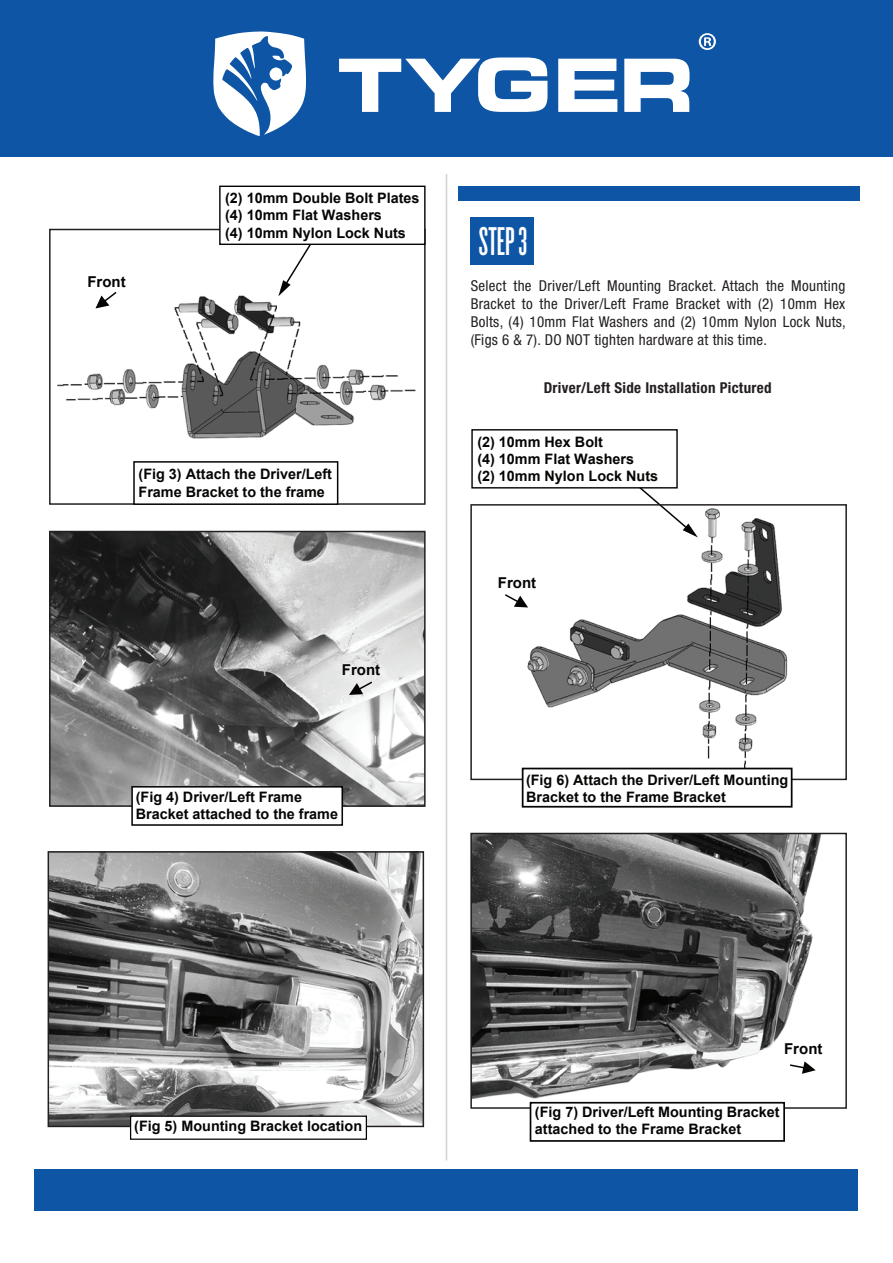
<style>
.page{position:relative;width:893px;height:1263px;background:#fff}
.page>*{position:absolute;margin:0;border:0;box-sizing:border-box;transform-origin:0 0}
.t1{font:41.85px "Knockout HTF46 Flyweight";color:#fff}
.t2{font:condensed 15px/18px "Helvetica Neue LT Std";letter-spacing:.02em;color:#231f20;text-align:justify}
.t3{font:700 condensed 15px "Helvetica Neue LT Std";letter-spacing:.02em;color:#231f20}
.t4{font:700 15px "Arial";color:#040503}
.t5{font:700 14.4px/17.2px "Arial";color:#050504}
</style>
<div class="page">
<div style="left:35px;top:1169px;width:823px;height:41px;background:#0e55a5"></div>
<hr style="left:446px;top:174px;width:1px;height:986px;background:#d1d2d4">
<div style="left:0;top:0;width:893px;height:157px;background:#0e55a5"></div>
<svg style="left:339px;top:58px;width:208px;height:54px"></svg>
<svg style="left:558px;top:59px;width:59px;height:53px"></svg>
<svg style="left:624px;top:59px;width:65px;height:53px"></svg>
<svg style="left:213px;top:31px;width:93px;height:105px"></svg>
<svg style="left:699px;top:33px;width:17px;height:17px"></svg>
<div style="left:471px;top:217px;width:63px;height:48px;background:#0e55a5"></div>
<div style="left:458px;top:186px;width:401px;height:15px;background:#0e55a5"></div>
<img style="left:52px;top:534px;width:371px;height:270px">
<div style="left:49px;top:531px;width:377px;height:276px;border:2px solid #231f20"></div>
<div style="left:131px;top:786px;width:212px;height:40px;background:#fff;border:2px solid #050504"></div>
<img style="left:57px;top:291px;width:359px;height:148px">
<div style="left:49px;top:229px;width:377px;height:276px;border:2px solid #231f20"></div>
<div style="left:133px;top:461px;width:205px;height:44px;background:#fff;border:2px solid #050504"></div>
<svg style="left:95px;top:292px;width:21px;height:16px"></svg>
<svg style="left:278px;top:245px;width:61px;height:51px"></svg>
<div style="left:219px;top:186px;width:207px;height:59px;background:#fff;border:1px solid #050504"></div>
<svg style="left:349px;top:681px;width:23px;height:14px"></svg>
<img style="left:473px;top:836px;width:348px;height:270px">
<div style="left:470px;top:833px;width:377px;height:276px;border:2px solid #231f20"></div>
<div style="left:530px;top:1102px;width:255px;height:40px;background:#fff;border:2px solid #050504"></div>
<svg style="left:790px;top:1061px;width:26px;height:13px"></svg>
<img style="left:520px;top:508px;width:273px;height:269px">
<div style="left:470px;top:504px;width:377px;height:276px;border:2px solid #231f20"></div>
<div style="left:522px;top:768px;width:270px;height:40px;background:#fff;border:2px solid #050504"></div>
<svg style="left:505px;top:594px;width:23px;height:13px"></svg>
<img style="left:51px;top:854px;width:370px;height:270px">
<div style="left:48px;top:851px;width:376px;height:276px;border:2px solid #231f20"></div>
<div style="left:130px;top:1115px;width:237px;height:25px;background:#fff;border:1px solid #050504"></div>
<svg style="left:611px;top:488px;width:87px;height:49px"></svg>
<div style="left:471px;top:429px;width:207px;height:59px;background:#fff;border:1px solid #050504"></div>
<p class="t4" style="left:87px;top:272px;width:40px">Front</p>
<p class="t5" style="left:225px;top:190px;width:196px">(2) 10mm Double Bolt Plates (4) 10mm Flat Washers<br>(4) 10mm Nylon Lock Nuts</p>
<p class="t5" style="left:139px;top:466px;width:195px">(Fig 3) Attach the Driver/Left<br>Frame Bracket to the frame</p>
<p class="t4" style="left:342px;top:660px;width:40px">Front</p>
<p class="t5" style="left:136px;top:788px;width:204px">(Fig 4) Driver/Left Frame<br>Bracket attached to the frame</p>
<h1 class="t1" style="left:479px;top:221px;width:50px">STEP 3</h1>
<p class="t2" style="left:471px;top:276px;width:377px">Select the Driver/Left Mounting Bracket. Attach the Mounting Bracket to the Driver/Left Frame Bracket with (2) 10mm Hex Bolts, (4) 10mm Flat Washers and (2) 10mm Nylon Lock Nuts, (Figs 6 &amp; 7). DO NOT tighten hardware at this time.</p>
<p class="t3" style="left:544px;top:379px;width:229px">Driver/Left Side Installation Pictured</p>
<p class="t5" style="left:477px;top:433px;width:182px">(2) 10mm Hex Bolt<br>(4) 10mm Flat Washers<br>(2) 10mm Nylon Lock Nuts</p>
<p class="t4" style="left:498px;top:572px;width:40px">Front</p>
<p class="t5" style="left:526px;top:772px;width:264px">(Fig 6) Attach the Driver/Left Mounting<br>Bracket to the Frame Bracket</p>
<p class="t5" style="left:134px;top:1118px;width:229px">(Fig 5) Mounting Bracket location</p>
<p class="t4" style="left:784px;top:1039px;width:40px">Front</p>
<p class="t5" style="left:535px;top:1103px;width:246px">(Fig 7) Driver/Left Mounting Bracket attached to the Frame Bracket</p>
</div>
